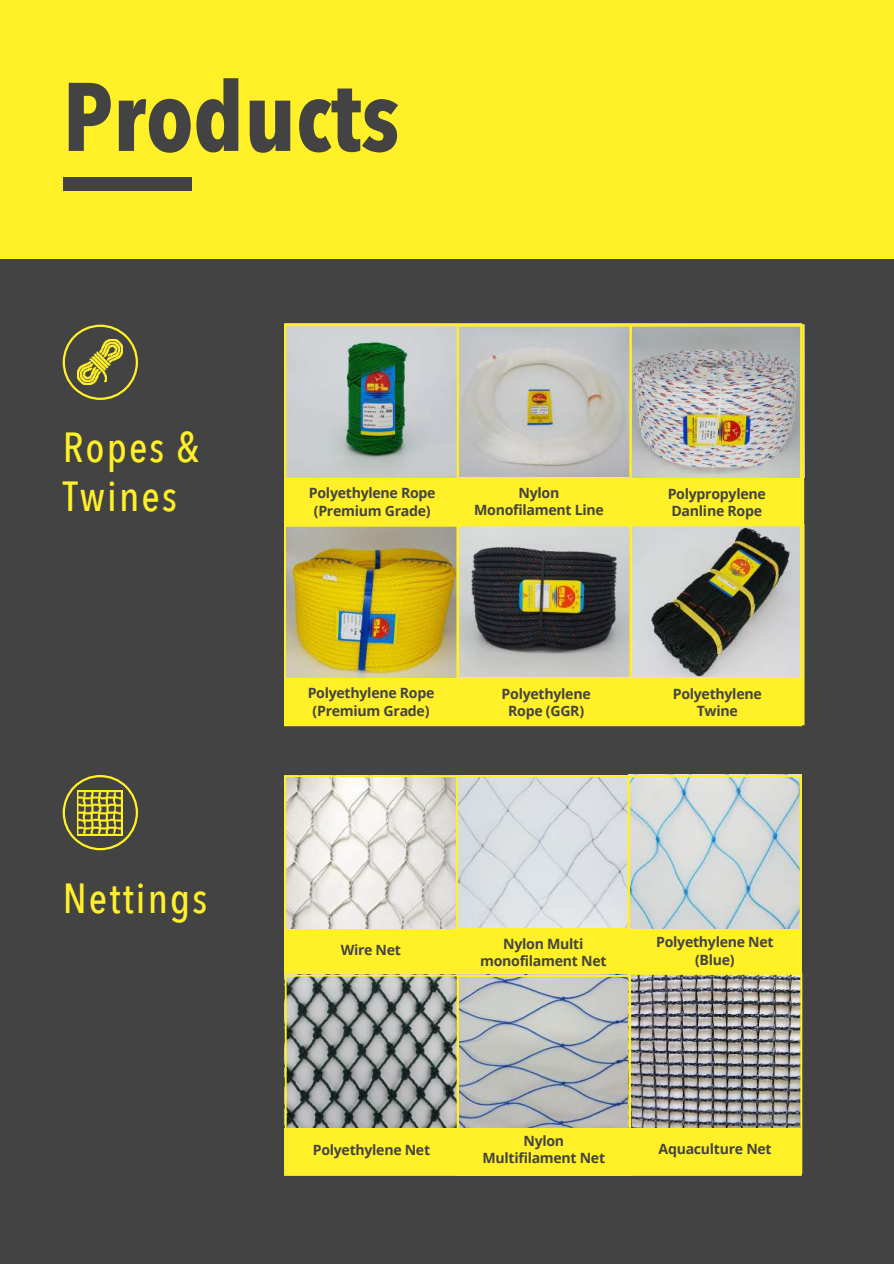
<style>
.page{position:relative;width:894px;height:1264px;background:#fff}
.page>*{position:absolute;margin:0;border:0;box-sizing:border-box;transform-origin:0 0}
.t1{font:700 96.15px "Avenir Next Condensed";color:#434343}
.t2{font:500 42px/49.5px "Avenir Next Condensed";letter-spacing:.05em;color:#fff028}
.t3{font:700 14.1px/17.4px "Open Sans";letter-spacing:-.02em;color:#444440;text-align:center}
</style>
<div class="page">
<div style="left:0;top:0;width:893px;height:1263px;background:#434343"></div>
<div style="left:0;top:0;width:893px;height:259px;background:#fff028"></div>
<div style="left:63px;top:177px;width:129px;height:14px;background:#434343"></div>
<svg style="left:63px;top:324px;width:75px;height:76px"></svg>
<img style="left:78px;top:340px;width:45px;height:44px">
<svg style="left:63px;top:775px;width:75px;height:75px"></svg>
<img style="left:78px;top:790px;width:45px;height:45px">
<img style="left:284px;top:323px;width:517px;height:403px">
<img style="left:284px;top:775px;width:518px;height:400px">
<h1 class="t1" style="left:63px;top:55px;width:338px">Products</h1>
<h2 class="t2" style="left:63px;top:424px;width:138px">Ropes &amp;<br>Twines</h2>
<p class="t3" style="left:309px;top:484px;width:128px">Polyethylene Rope (Premium Grade)</p>
<p class="t3" style="left:474px;top:484px;width:131px">Nylon<br>Monofilament Line</p>
<p class="t3" style="left:667px;top:484px;width:100px;text-align:left">Polypropylene<br>Danline Rope</p>
<h2 class="t2" style="left:63px;top:874px;width:146px">Nettings</h2>
<p class="t3" style="left:307px;top:684px;width:128px">Polyethylene Rope (Premium Grade)</p>
<p class="t3" style="left:501px;top:684px;width:90px">Polyethylene<br>Rope (GGR)</p>
<p class="t3" style="left:672px;top:684px;width:90px">Polyethylene<br>Twine</p>
<p class="t3" style="left:340px;top:941px;width:62px">Wire Net</p>
<p class="t3" style="left:480px;top:934px;width:128px">Nylon Multi monofilament Net</p>
<p class="t3" style="left:656px;top:933px;width:119px">Polyethylene Net (Blue)</p>
<p class="t3" style="left:482px;top:1131px;width:124px">Nylon<br>Multifilament Net</p>
<p class="t3" style="left:313px;top:1141px;width:119px">Polyethylene Net</p>
<p class="t3" style="left:658px;top:1140px;width:114px">Aquaculture Net</p>
</div>
